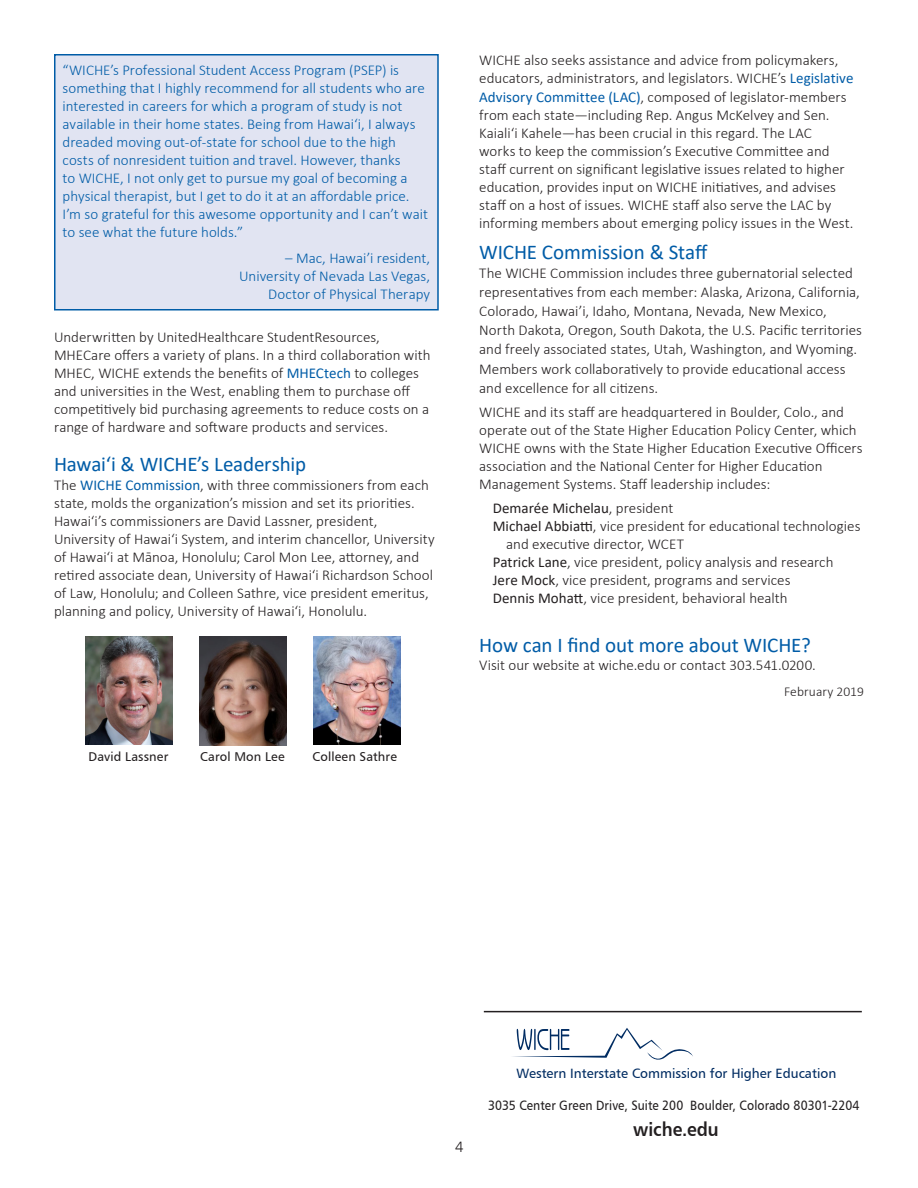
<style>
.page{position:relative;width:918px;height:1188px;background:#fff}
.page>*{position:absolute;margin:0;border:0;box-sizing:border-box;transform-origin:0 0}
.new_para_hed{font:21px "Calibri";letter-spacing:-.005em;color:#005ca7}
.body_text{font:19.5px "Humanist 777 BT Bold B";color:#231f20;scale:.9 1}
.body_text-2{font:300 15px/18px "Calibri";color:#231f20}
.body_text-3{font:300 15px/18px "Calibri";color:#005ca7}
.new_para_hed-2{font:300 15px/18.1px "Calibri";color:#231f20}
.body_text-4{font:15px "Calibri";color:#231f20}
.t1{font:15px "Humanist 777 BT Light B";color:#231f20}
.body_text-5{font:13.5px "Humanist 777 BT Roman B";letter-spacing:.01em;color:#231f20;scale:.9 1}
.t2{font:13.5px "Humanist 777 BT Roman B";color:#002c62}
.body_text-6{font:300 13.5px "Calibri";letter-spacing:.005em;color:#231f20}
.body_text-7{font:12.75px "Humanist 777 BT Roman B";letter-spacing:.01em;color:#231f20}
.s1{font-weight:400;color:#005ca7}
.s2{font-weight:300}
.s3{font-weight:400}
</style>
<div class="page">
<hr style="left:484px;top:1011px;width:378px;height:1px;background:#231f20">
<svg style="left:512px;top:1028px;width:181px;height:32px"></svg>
<div style="left:54px;top:54px;width:385px;height:256px;background:#e1e4f2;border:2px solid #005ca7"></div>
<img style="left:199px;top:637px;width:87px;height:108px">
<img style="left:86px;top:637px;width:86px;height:108px">
<img style="left:314px;top:637px;width:86px;height:108px">
<p class="body_text-3" style="left:63px;top:61px;width:367px">“WICHE’s Professional Student Access Program (PSEP) is something that I highly recommend for all students who are interested in careers for which a program of study is not available in their home states. Being from Hawai‘i, I always dreaded moving out-of-state for school due to the high costs of nonresident tuition and travel. However, thanks<br>to WICHE, I not only get to pursue my goal of becoming a physical therapist, but I get to do it at an affordable price.<br>I’m so grateful for this awesome opportunity and I can’t wait to see what the future holds.”</p>
<p class="body_text-3" style="left:239px;top:249px;width:192px;text-align:right">– Mac, Hawai’i resident,<br>University of Nevada Las Vegas,<br>Doctor of Physical Therapy</p>
<p class="body_text-2" style="left:54px;top:328px;width:378px">Underwritten by UnitedHealthcare StudentResources, MHECare offers a variety of plans. In a third collaboration with MHEC, WICHE extends the benefits of <span class="s1">MHECtech</span> to colleges and universities in the West, enabling them to purchase off competitively bid purchasing agreements to reduce costs on a range of hardware and software products and services.</p>
<p class="new_para_hed" style="left:54px;top:450px;width:254px">Hawai‘i &amp; WICHE’s Leadership</p>
<p class="body_text-2" style="left:54px;top:476px;width:382px">The <span class="s1">WICHE Commission</span>, with three commissioners from each state, molds the organization’s mission and set its priorities.<br>Hawai‘i’s commissioners are David Lassner, president, University of Hawai‘i System, and interim chancellor, University of Hawai‘i at Mānoa, Honolulu; Carol Mon Lee, attorney, and retired associate dean, University of Hawai‘i Richardson School of Law, Honolulu; and Colleen Sathre, vice president emeritus, planning and policy, University of Hawai‘i, Honolulu.</p>
<p class="body_text-7" style="left:89px;top:749px;width:81px">David Lassner</p>
<p class="body_text-7" style="left:200px;top:749px;width:86px">Carol Mon Lee</p>
<p class="body_text-7" style="left:313px;top:749px;width:86px">Colleen Sathre</p>
<p class="new_para_hed-2" style="left:479px;top:51px;width:376px">WICHE also seeks assistance and advice from policymakers, educators, administrators, and legislators. WICHE’s <span class="s1">Legislative Advisory Committee (LAC)</span>, composed of legislator-members from each state—including Rep. Angus McKelvey and Sen.<br>Kaiali‘i Kahele—has been crucial in this regard. The LAC<br>works to keep the commission’s Executive Committee and staff current on significant legislative issues related to higher education, provides input on WICHE initiatives, and advises staff on a host of issues. WICHE staff also serve the LAC by informing members about emerging policy issues in the West.</p>
<p class="new_para_hed" style="left:479px;top:237px;width:230px">WICHE Commission &amp; Staff</p>
<p class="body_text-2" style="left:479px;top:263px;width:384px;line-height:19.2px">The WICHE Commission includes three gubernatorial selected representatives from each member: Alaska, Arizona, California, Colorado, Hawai’i, Idaho, Montana, Nevada, New Mexico, North Dakota, Oregon, South Dakota, the U.S. Pacific territories and freely associated states, Utah, Washington, and Wyoming.<br>Members work collaboratively to provide educational access and excellence for all citizens.</p>
<p class="body_text-2" style="left:479px;top:403px;width:385px">WICHE and its staff are headquartered in Boulder, Colo., and operate out of the State Higher Education Policy Center, which WICHE owns with the State Higher Education Executive Officers association and the National Center for Higher Education Management Systems. Staff leadership includes:</p>
<p class="body_text-4" style="left:493px;top:497px;width:182px">Demarée Michelau<span class="s2">, president</span></p>
<p class="body_text-2" style="left:506px;top:517px;width:356px;text-indent:-14px"><span class="s3">Michael Abbiatti</span>, vice president for educational technologies and executive director, WCET</p>
<p class="body_text-2" style="left:493px;top:553px;width:342px"><span class="s3">Patrick Lane</span>, vice president, policy analysis and research</p>
<p class="body_text-2" style="left:493px;top:571px;width:299px"><span class="s3">Jere Mock</span>, vice president, programs and services</p>
<p class="body_text-2" style="left:493px;top:589px;width:296px"><span class="s3">Dennis Mohatt</span>, vice president, behavioral health</p>
<p class="new_para_hed" style="left:479px;top:630px;width:333px">How can I find out more about WICHE?</p>
<p class="body_text-2" style="left:479px;top:655px;width:338px">Visit our website at wiche.edu or contact 303.541.0200.</p>
<p class="body_text-6" style="left:784px;top:683px;width:81px">February 2019</p>
<p class="t1" style="left:455px;top:1137px;width:10px">4</p>
<p class="t2" style="left:517px;top:1065px;width:321px">Western Interstate Commission for Higher Education</p>
<p class="body_text-5" style="left:488px;top:1097px;width:414px">3035 Center Green Drive, Suite 200 Boulder, Colorado 80301-2204</p>
<p class="body_text" style="left:633px;top:1117px;width:97px">wiche.edu</p>
</div>
